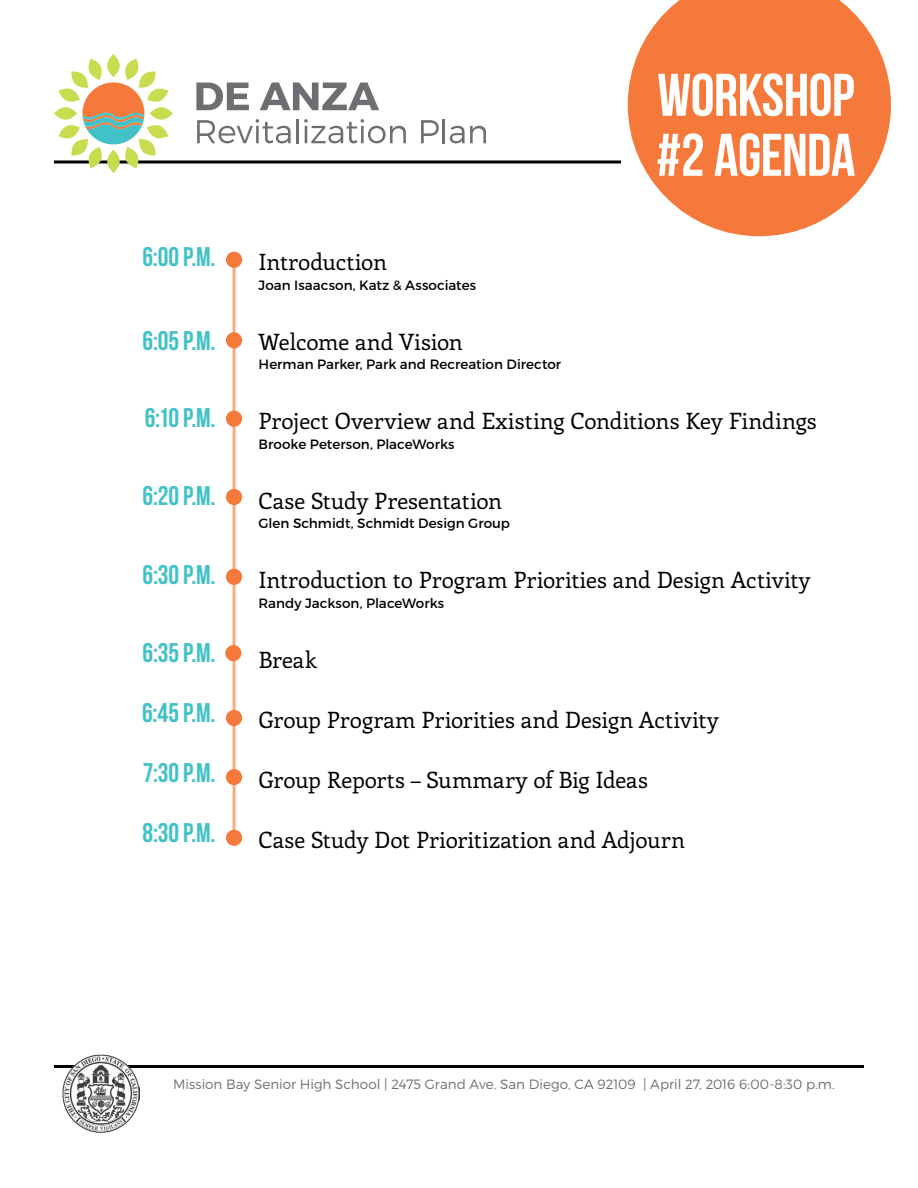
<style>
.page{position:relative;width:918px;height:1188px;background:#fff}
.page>*{position:absolute;margin:0;border:0;box-sizing:border-box;transform-origin:0 0}
.t1{font:700 60px/60px "Bebas Neue";letter-spacing:-.01em;color:#fff}
.t2{font:700 27px "Bebas Neue";letter-spacing:-.005em;color:#42c1c7}
.t3{font:22.5px "Enriqueta";color:#000}
.t4{font:13.5px "Montserrat";color:#000}
.t5{font:300 13.5px "Montserrat";color:#6d6e71}
</style>
<div class="page">
<hr style="left:233px;top:260px;width:3px;height:578px;background:#f9ab7f">
<hr style="left:54px;top:1065px;width:810px;height:3px;background:#000">
<img style="left:63px;top:1055px;width:77px;height:77px">
<svg style="left:628px;top:0;width:263px;height:236px;fill:#f4793b"></svg>
<hr style="left:54px;top:160px;width:567px;height:3px;background:#000">
<svg style="left:196px;top:83px;width:53px;height:27px"></svg>
<svg style="left:260px;top:83px;width:119px;height:27px"></svg>
<svg style="left:197px;top:119px;width:94px;height:24px"></svg>
<hr style="left:296px;top:119px;width:3px;height:24px;background:#6d6e71">
<svg style="left:304px;top:119px;width:102px;height:24px"></svg>
<svg style="left:421px;top:120px;width:18px;height:23px"></svg>
<hr style="left:443px;top:119px;width:2px;height:24px;background:#6d6e71">
<svg style="left:450px;top:126px;width:36px;height:17px"></svg>
<svg style="left:107px;top:54px;width:13px;height:23px"></svg>
<svg style="left:150px;top:107px;width:23px;height:13px"></svg>
<svg style="left:107px;top:150px;width:13px;height:23px"></svg>
<svg style="left:54px;top:107px;width:23px;height:13px"></svg>
<svg style="left:59px;top:59px;width:109px;height:109px"></svg>
<div style="left:226px;top:252px;width:16px;height:16px;background:#f4793b;border-radius:50%"></div>
<div style="left:226px;top:332px;width:16px;height:16px;background:#f4793b;border-radius:50%"></div>
<div style="left:226px;top:489px;width:16px;height:16px;background:#f4793b;border-radius:50%"></div>
<div style="left:225px;top:645px;width:17px;height:16px;background:#f4793b;border-radius:50%"></div>
<div style="left:226px;top:830px;width:16px;height:16px;background:#f4793b;border-radius:50%"></div>
<div style="left:226px;top:710px;width:16px;height:16px;background:#f4793b;border-radius:50%"></div>
<div style="left:226px;top:569px;width:16px;height:16px;background:#f4793b;border-radius:50%"></div>
<div style="left:226px;top:411px;width:16px;height:16px;background:#f4793b;border-radius:50%"></div>
<div style="left:226px;top:769px;width:16px;height:16px;background:#f4793b;border-radius:50%"></div>
<p class="t2" style="left:142px;top:242px;width:75px">6:00 P.M.</p>
<p class="t2" style="left:143px;top:326px;width:75px">6:05 P.M.</p>
<p class="t2" style="left:145px;top:403px;width:72px">6:10 P.M.</p>
<p class="t2" style="left:143px;top:481px;width:75px">6:20 P.M.</p>
<p class="t2" style="left:143px;top:559px;width:75px">6:30 P.M.</p>
<p class="t2" style="left:143px;top:638px;width:74px">6:35 P.M.</p>
<p class="t2" style="left:142px;top:698px;width:75px">6:45 P.M.</p>
<p class="t2" style="left:143px;top:758px;width:74px">7:30 P.M.</p>
<p class="t2" style="left:142px;top:818px;width:75px">8:30 P.M.</p>
<p class="t3" style="left:259px;top:246px;width:130px">Introduction</p>
<p class="t4" style="left:259px;top:277px;width:219px">Joan Isaacson, Katz &amp; Associates</p>
<p class="t3" style="left:259px;top:326px;width:206px">Welcome and Vision</p>
<p class="t4" style="left:259px;top:356px;width:304px">Herman Parker, Park and Recreation Director</p>
<h1 class="t1" style="left:657px;top:64px;width:200px">WORKSHOP #2 AGENDA</h1>
<p class="t3" style="left:259px;top:405px;width:560px">Project Overview and Existing Conditions Key Findings</p>
<p class="t4" style="left:259px;top:436px;width:198px">Brooke Peterson, PlaceWorks</p>
<p class="t3" style="left:259px;top:485px;width:245px">Case Study Presentation</p>
<p class="t4" style="left:259px;top:515px;width:253px">Glen Schmidt, Schmidt Design Group</p>
<p class="t3" style="left:259px;top:564px;width:554px">Introduction to Program Priorities and Design Activity</p>
<p class="t4" style="left:259px;top:595px;width:187px">Randy Jackson, PlaceWorks</p>
<p class="t3" style="left:259px;top:644px;width:60px">Break</p>
<p class="t3" style="left:259px;top:704px;width:462px">Group Program Priorities and Design Activity</p>
<p class="t3" style="left:259px;top:764px;width:391px">Group Reports – Summary of Big Ideas</p>
<p class="t3" style="left:259px;top:824px;width:428px">Case Study Dot Prioritization and Adjourn</p>
<p class="t5" style="left:173px;top:1076px;width:663px">Mission Bay Senior High School | 2475 Grand Ave. San Diego, CA 92109 | April 27, 2016 6:00-8:30 p.m.</p>
</div>
